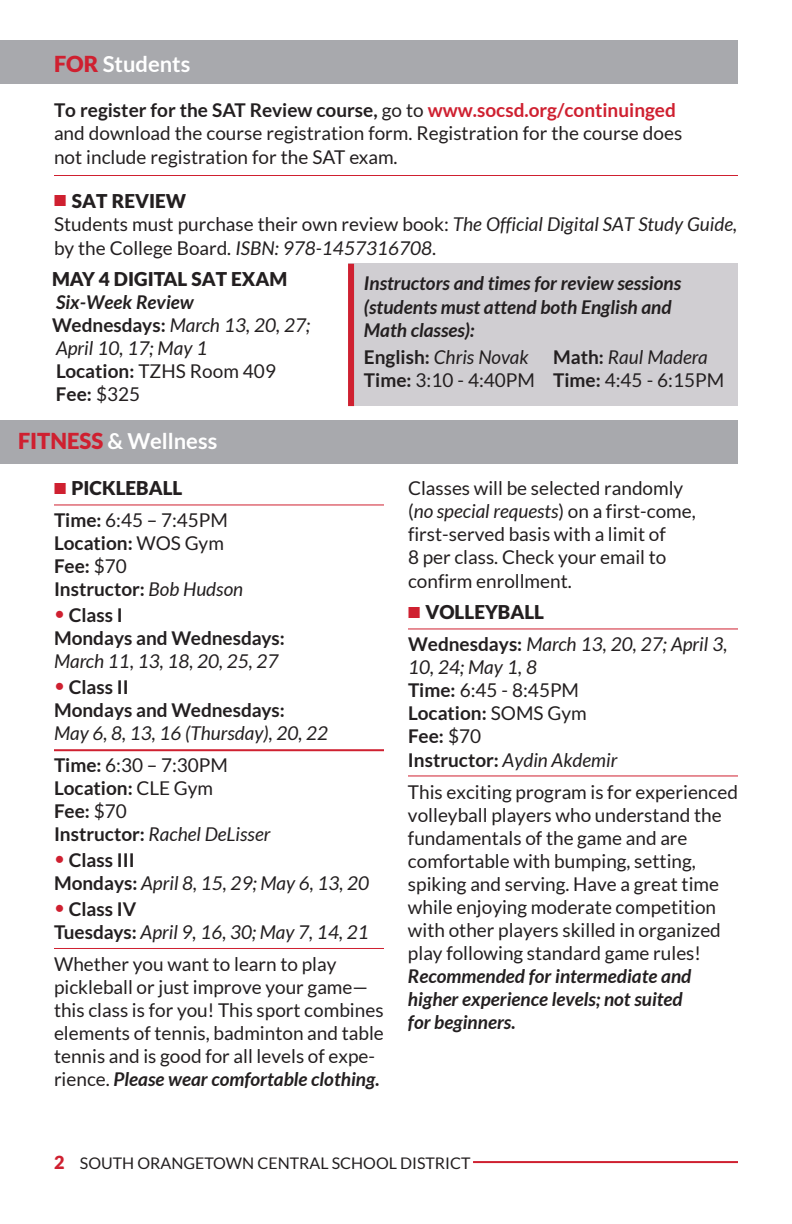
<style>
.page{position:relative;width:792px;height:1224px;background:#fff}
.page>*{position:absolute;margin:0;border:0;box-sizing:border-box;transform-origin:0 0}
.t1{font:700 22px "Lato";color:#fff}
.t2{font:19px/23px "Lato";color:#231f20}
.t3{font:italic 19px/23px "Lato";color:#231f20}
.t4{font:700 19px/23px "Lato";color:#231f20}
.t5{font:italic 700 19px/23px "Lato";color:#231f20}
.t6{font:900 19px "Lato";color:#231f20}
.t7{font:16px "Lato";color:#231f20}
.s1{font-weight:900;color:#cf2030}
.s2{font-weight:700}
.s3{font-weight:700;color:#cf2030}
.s4{color:#cf2030}
.s5{font-weight:900}
.s6{font-style:italic}
.s7{font-weight:700;font-style:normal}
.s8{font-style:normal}
.s9{font-weight:400;font-style:italic}
.s10{font-weight:400}
.s11{font-weight:400;color:#cf2030}
.s12{font-style:normal;color:#cf2030}
.s13{font-weight:700;font-style:italic}
.s14{font-weight:900;font-style:normal}
.s15{font-weight:900;font-size:18px;color:#cf2030}
</style>
<div class="page">
<div style="left:348px;top:264px;width:390px;height:142px;background:#d0ced2"></div>
<div style="left:0;top:40px;width:738px;height:44px;background:#a8a9ad"></div>
<div style="left:0;top:421px;width:738px;height:43px;background:#a8a9ad"></div>
<hr style="left:473px;top:1161px;width:265px;height:2px;background:#cf2030">
<hr style="left:54px;top:175px;width:684px;height:1px;background:#cf2030">
<hr style="left:54px;top:504px;width:330px;height:1px;background:#cf2030">
<hr style="left:54px;top:749px;width:330px;height:2px;background:#cf2030">
<hr style="left:54px;top:948px;width:330px;height:1px;background:#cf2030">
<hr style="left:408px;top:628px;width:330px;height:1px;background:#cf2030">
<hr style="left:408px;top:775px;width:330px;height:1px;background:#cf2030">
<div style="left:348px;top:264px;width:6px;height:142px;background:#cf2030"></div>
<p class="t1" style="left:54px;top:51px;width:138px"><span class="s1">FOR</span> Students</p>
<p class="t2" style="left:54px;top:98px;width:630px;line-height:23.6px"><span class="s2">To register for the SAT Review course,</span> go to <span class="s3">www.socsd.org/continuinged </span>and download the course registration form. Registration for the course does not include registration for the SAT exam.</p>
<p class="t2" style="left:54px;top:189px;width:685px;line-height:23.6px"><span class="s4">■</span> <span class="s5">SAT REVIEW<br></span>Students must purchase their own review book: <span class="s6">The Official Digital SAT Study Guide, </span>by the College Board<span class="s6">. ISBN: 978-1457316708</span>.</p>
<p class="t6" style="left:52px;top:268px;width:237px">MAY 4 DIGITAL SAT EXAM</p>
<p class="t3" style="left:52px;top:291px;width:260px"><span class="s2">Six-Week Review<br></span><span class="s7">Wednesdays:</span> March 13, 20, 27;<br>April 10, 17; May 1<br><span class="s7">Location:</span> <span class="s8">TZHS Room 409<br></span><span class="s7">Fee:</span> <span class="s8">$325</span></p>
<p class="t1" style="left:18px;top:429px;width:201px"><span class="s1">FITNESS</span> &amp; Wellness</p>
<p class="t5" style="left:364px;top:272px;width:319px;line-height:23.6px">Instructors and times for review sessions (students must attend both English and<br>Math classes):</p>
<p class="t4" style="left:364px;top:346px;width:173px">English: <span class="s9">Chris Novak<br></span>Time: <span class="s10">3:10 - 4:40PM</span></p>
<p class="t2" style="left:553px;top:346px;width:173px"><span class="s2">Math:</span> <span class="s6">Raul Madera<br></span><span class="s2">Time:</span> 4:45 - 6:15PM</p>
<p class="t2" style="left:54px;top:472px;width:175px;line-height:32px"><span class="s4">■</span> <span class="s5">PICKLEBALL<br></span><span class="s2">Time:</span> 6:45 – 7:45PM</p>
<p class="t4" style="left:54px;top:532px;width:191px">Location: <span class="s10">WOS Gym<br></span>Fee: <span class="s10">$70<br></span>Instructor: <span class="s9">Bob Hudson</span></p>
<p class="t4" style="left:54px;top:604px;width:232px"><span class="s11">•</span> Class I<br>Mondays and Wednesdays:</p>
<p class="t3" style="left:54px;top:651px;width:226px">March 11, 13, 18, 20, 25, 27</p>
<p class="t4" style="left:54px;top:676px;width:232px"><span class="s11">•</span> Class II<br>Mondays and Wednesdays:</p>
<p class="t3" style="left:54px;top:718px;width:276px;line-height:32px">May 6, 8, 13, 16 (Thursday), 20, 22<br><span class="s7">Time:</span> <span class="s8">6:30 – 7:30PM</span></p>
<p class="t4" style="left:54px;top:777px;width:218px">Location: <span class="s10">CLE Gym<br></span>Fee: <span class="s10">$70<br></span>Instructor: <span class="s9">Rachel DeLisser</span></p>
<p class="t3" style="left:54px;top:849px;width:317px"><span class="s12">•</span> <span class="s7">Class III<br>Mondays:</span> April 8, 15, 29; May 6, 13, 20</p>
<p class="t3" style="left:54px;top:898px;width:316px"><span class="s12">•</span> <span class="s7">Class IV<br>Tuesdays:</span> April 9, 16, 30; May 7, 14, 21</p>
<p class="t2" style="left:54px;top:953px;width:331px">Whether you want to learn to play pickleball or just improve your game— this class is for you! This sport combines elements of tennis, badminton and table tennis and is good for all levels of expe&shy;rience. <span class="s13">Please wear comfortable clothing.</span></p>
<p class="t2" style="left:408px;top:477px;width:289px">Classes will be selected randomly (<span class="s6">no special requests</span>) on a first-come, first-served basis with a limit of<br>8 per class. Check your email to confirm enrollment.</p>
<p class="t3" style="left:408px;top:597px;width:321px;line-height:32px"><span class="s4">■</span> <span class="s14">VOLLEYBALL<br></span><span class="s7">Wednesdays:</span> March 13, 20, 27; April 3,</p>
<p class="t4" style="left:408px;top:656px;width:211px"><span class="s9">10, 24; May 1, 8<br></span>Time: <span class="s10">6:45 - 8:45PM<br></span>Location: <span class="s10">SOMS Gym<br></span>Fee: <span class="s10">$70<br></span>Instructor: <span class="s9">Aydin Akdemir</span></p>
<p class="t2" style="left:408px;top:780px;width:332px">This exciting program is for experienced volleyball players who understand the fundamentals of the game and are comfortable with bumping, setting, spiking and serving. Have a great time while enjoying moderate competition with other players skilled in organized play following standard game rules!</p>
<p class="t5" style="left:408px;top:965px;width:285px">Recommended for intermediate and higher experience levels; not suited for beginners.</p>
<p class="t7" style="left:54px;top:1154px;width:418px"><span class="s15">2</span> SOUTH ORANGETOWN CENTRAL SCHOOL DISTRICT</p>
</div>
